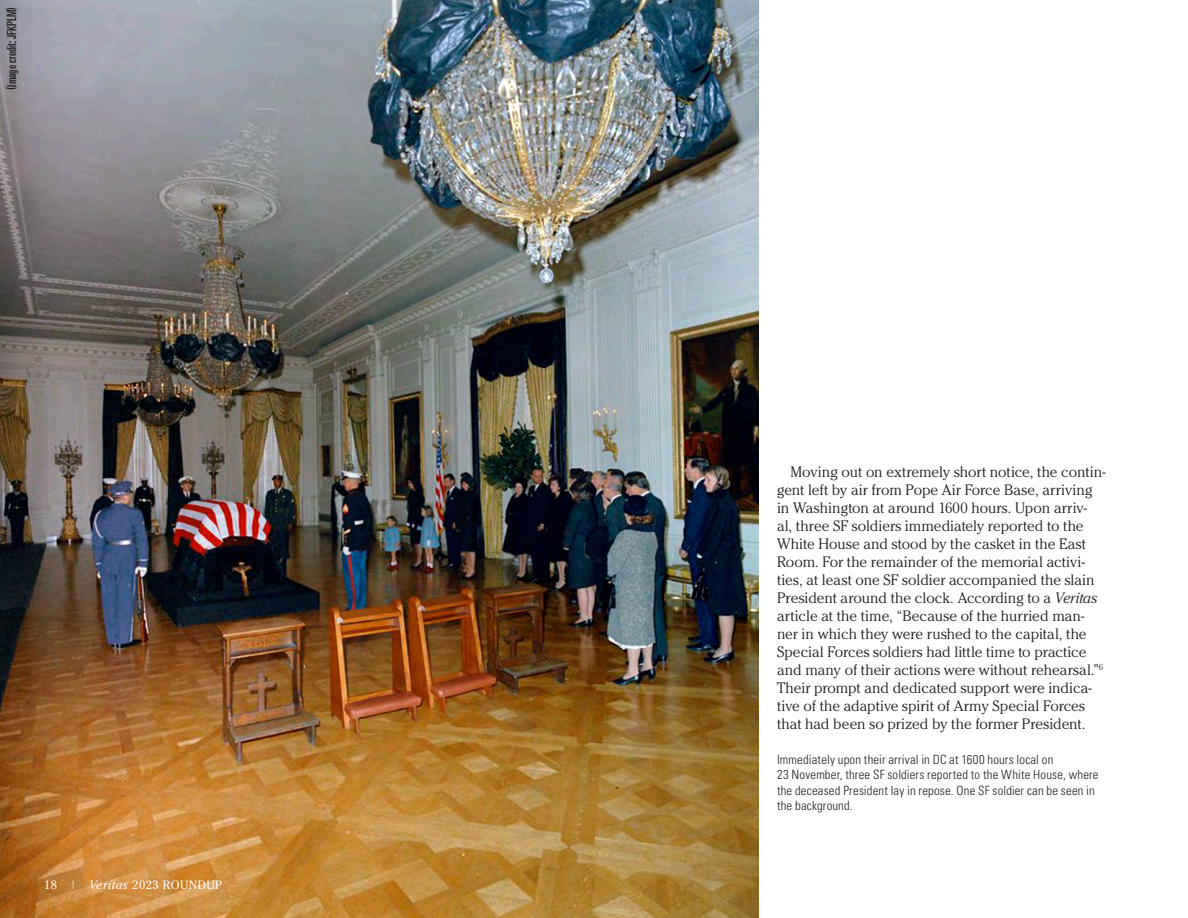
<style>
.page{position:relative;width:1188px;height:918px;background:#fff}
.page>*{position:absolute;margin:0;border:0;box-sizing:border-box;transform-origin:0 0}
.t1{font:300 15px/18px "Cheltenham Std";letter-spacing:-.005em;color:#231f20}
.t2{font:300 condensed 12.75px/15.3px "Univers LT Std";letter-spacing:.015em;color:#231f20}
.t3{font:ultra-condensed 12.75px "Univers LT Std";color:#231f20}
.t4{font:12px "Cheltenham Std";letter-spacing:.04em;color:#fff}
.s1{font-style:italic}
</style>
<div class="page">
<img style="left:0;top:0;width:759px;height:918px">
<p class="t3" style="left:4px;top:90px;width:85px;rotate:-90deg">(Image credit: JFKPLM)</p>
<p class="t4" style="left:44px;top:878px;width:180px">18 | <span class="s1">Veritas</span> 2023 ROUNDUP</p>
<p class="t1" style="left:777px;top:463px;width:330px;text-indent:14px">Moving out on extremely short notice, the contin&shy;gent left by air from Pope Air Force Base, arriving in Washington at around 1600 hours. Upon arriv&shy;al, three SF soldiers immediately reported to the White House and stood by the casket in the East Room. For the remainder of the memorial activi&shy;ties, at least one SF soldier accompanied the slain President around the clock. According to a <span class="s1">Veritas </span>article at the time, “Because of the hurried man&shy;ner in which they were rushed to the capital, the Special Forces soldiers had little time to practice and many of their actions were without rehearsal.”<sup>6<br></sup>Their prompt and dedicated support were indica&shy;tive of the adaptive spirit of Army Special Forces that had been so prized by the former President.</p>
<p class="t2" style="left:777px;top:752px;width:323px">Immediately upon their arrival in DC at 1600 hours local on<br>23 November, three SF soldiers reported to the White House, where the deceased President lay in repose. One SF soldier can be seen in the background.</p>
</div>
